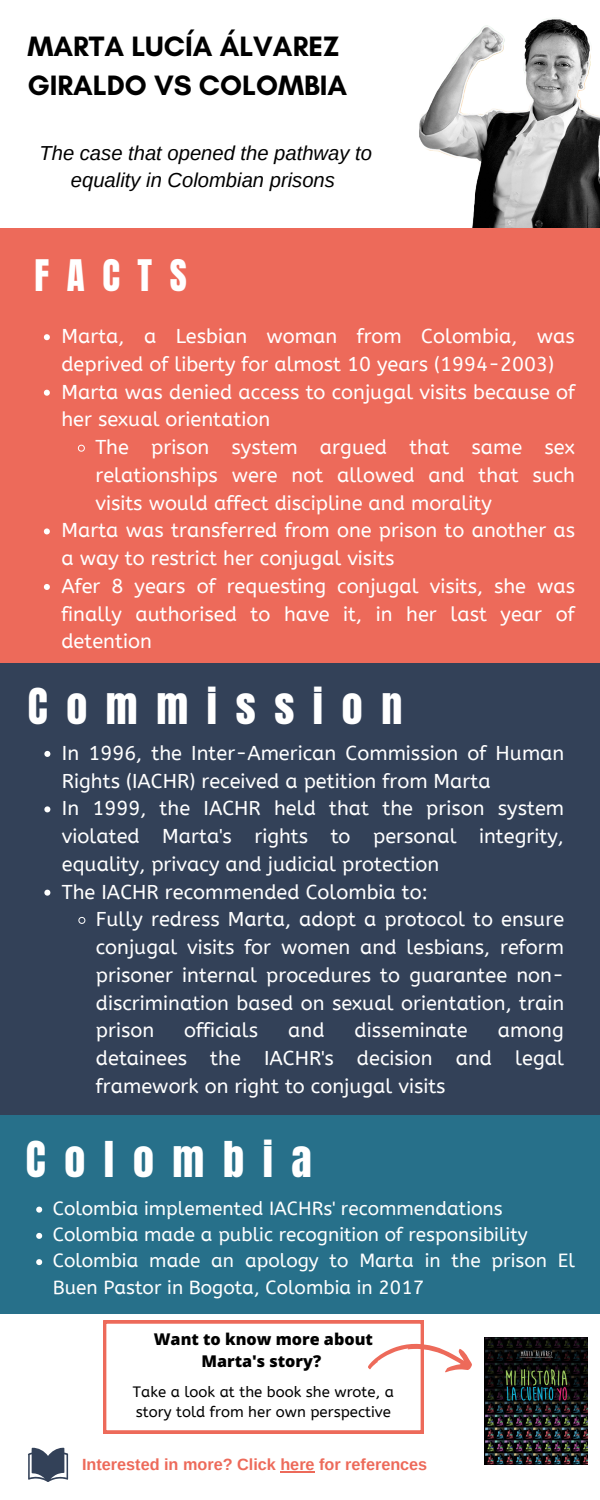
<style>
.page{position:relative;width:600px;height:1500px;background:#fff}
.page>*{position:absolute;margin:0;border:0;box-sizing:border-box;transform-origin:0 0}
.t1{font:42px "Anton";letter-spacing:.445em;color:#fff}
.t2{font:37px "Anton";letter-spacing:.475em;color:#fff}
.t3{font:700 28.6px/39.9px "Glacial Indifference";color:#000}
.t4{font:italic 20.2px/27.8px "Arimo";color:#000;text-align:center}
.t5{font:20px/27.8px "A Bee Zee";color:#fff;text-align:justify}
.t6{font:19px/26.2px "A Bee Zee";color:#fff}
.t7{font:700 16.2px "Arimo";color:#ed6a5a}
.t8{font:800 16.2px/22.2px "Open Sans";color:#000;text-align:center}
.t9{font:15px/20.2px "A Bee Zee";color:#000}
</style>
<div class="page">
<div style="left:0;top:229px;width:600px;height:441px;background:#ed6a5a"></div>
<div style="left:0;top:663px;width:600px;height:453px;background:#334158"></div>
<svg style="left:28px;top:1447px;width:40px;height:35px"></svg>
<img style="left:419px;top:19px;width:181px;height:209px">
<div style="left:0;top:1115px;width:600px;height:198px;background:#27708a"></div>
<svg style="left:103px;top:1321px;width:369px;height:112px"></svg>
<img style="left:484px;top:1338px;width:103px;height:127px">
<svg style="left:44px;top:751px;width:6px;height:6px"></svg>
<svg style="left:44px;top:806px;width:6px;height:6px"></svg>
<svg style="left:44px;top:890px;width:6px;height:6px"></svg>
<svg style="left:78px;top:917px;width:8px;height:7px"></svg>
<svg style="left:44px;top:334px;width:6px;height:6px"></svg>
<svg style="left:44px;top:390px;width:6px;height:6px"></svg>
<svg style="left:77px;top:444px;width:8px;height:8px"></svg>
<svg style="left:44px;top:528px;width:6px;height:6px"></svg>
<svg style="left:44px;top:584px;width:6px;height:6px"></svg>
<hr style="left:280px;top:1471px;width:35px;height:2px;background:#ed6a5a">
<svg style="left:36px;top:1207px;width:6px;height:6px"></svg>
<svg style="left:36px;top:1233px;width:6px;height:6px"></svg>
<svg style="left:36px;top:1259px;width:6px;height:6px"></svg>
<p class="t3" style="left:27px;top:26px;width:321px">MARTA LUCÍA ÁLVAREZ<br>GIRALDO VS COLOMBIA</p>
<p class="t4" style="left:39px;top:139px;width:334px">The case that opened the pathway to equality in Colombian prisons</p>
<p class="t2" style="left:35px;top:249px;width:154px">FACTS</p>
<p class="t5" style="left:61px;top:323px;width:515px">Marta, a Lesbian woman from Colombia, was deprived of liberty for almost 10 years (1994-2003)</p>
<p class="t5" style="left:61px;top:378px;width:515px">Marta was denied access to conjugal visits because of her sexual orientation</p>
<p class="t5" style="left:95px;top:434px;width:481px">The prison system argued that same sex relationships were not allowed and that such visits would affect discipline and morality</p>
<p class="t5" style="left:61px;top:517px;width:515px">Marta was transferred from one prison to another as a way to restrict her conjugal visits</p>
<p class="t5" style="left:61px;top:572px;width:515px">Afer 8 years of requesting conjugal visits, she was finally authorised to have it, in her last year of detention</p>
<p class="t1" style="left:28px;top:676px;width:376px">Commission</p>
<p class="t5" style="left:62px;top:739px;width:504px">In 1996, the Inter-American Commission of Human<br>Rights (IACHR) received a petition from Marta</p>
<p class="t5" style="left:62px;top:795px;width:504px">In 1999, the IACHR held that the prison system violated Marta's rights to personal integrity, equality, privacy and judicial protection</p>
<p class="t5" style="left:62px;top:878px;width:367px">The IACHR recommended Colombia to:</p>
<p class="t5" style="left:96px;top:906px;width:470px">Fully redress Marta, adopt a protocol to ensure conjugal visits for women and lesbians, reform prisoner internal procedures to guarantee non&shy;discrimination based on sexual orientation, train prison</p>
<p class="t5" style="left:184px;top:1017px;width:75px">officials</p>
<p class="t5" style="left:288px;top:1017px;width:38px">and</p>
<p class="t5" style="left:355px;top:1017px;width:115px">disseminate</p>
<p class="t5" style="left:96px;top:1017px;width:470px;text-indent:402px">among detainees the IACHR's decision and legal framework on right to conjugal visits</p>
<p class="t1" style="left:26px;top:1129px;width:287px">Colombia</p>
<p class="t6" style="left:53px;top:1196px;width:451px">Colombia implemented IACHRs' recommendations</p>
<p class="t6" style="left:53px;top:1222px;width:477px">Colombia made a public recognition of responsibility</p>
<p class="t6" style="left:53px;top:1248px;width:524px">Colombia made an apology to Marta in the prison El<br>Buen Pastor in Bogota, Colombia in 2017</p>
<p class="t8" style="left:154px;top:1328px;width:221px">Want to know more about<br>Marta's story?</p>
<p class="t9" style="left:133px;top:1381px;width:262px">Take a look at the book she wrote, a story told from her own perspective</p>
<p class="t7" style="left:82px;top:1455px;width:347px">Interested in more? Click here for references</p>
</div>
